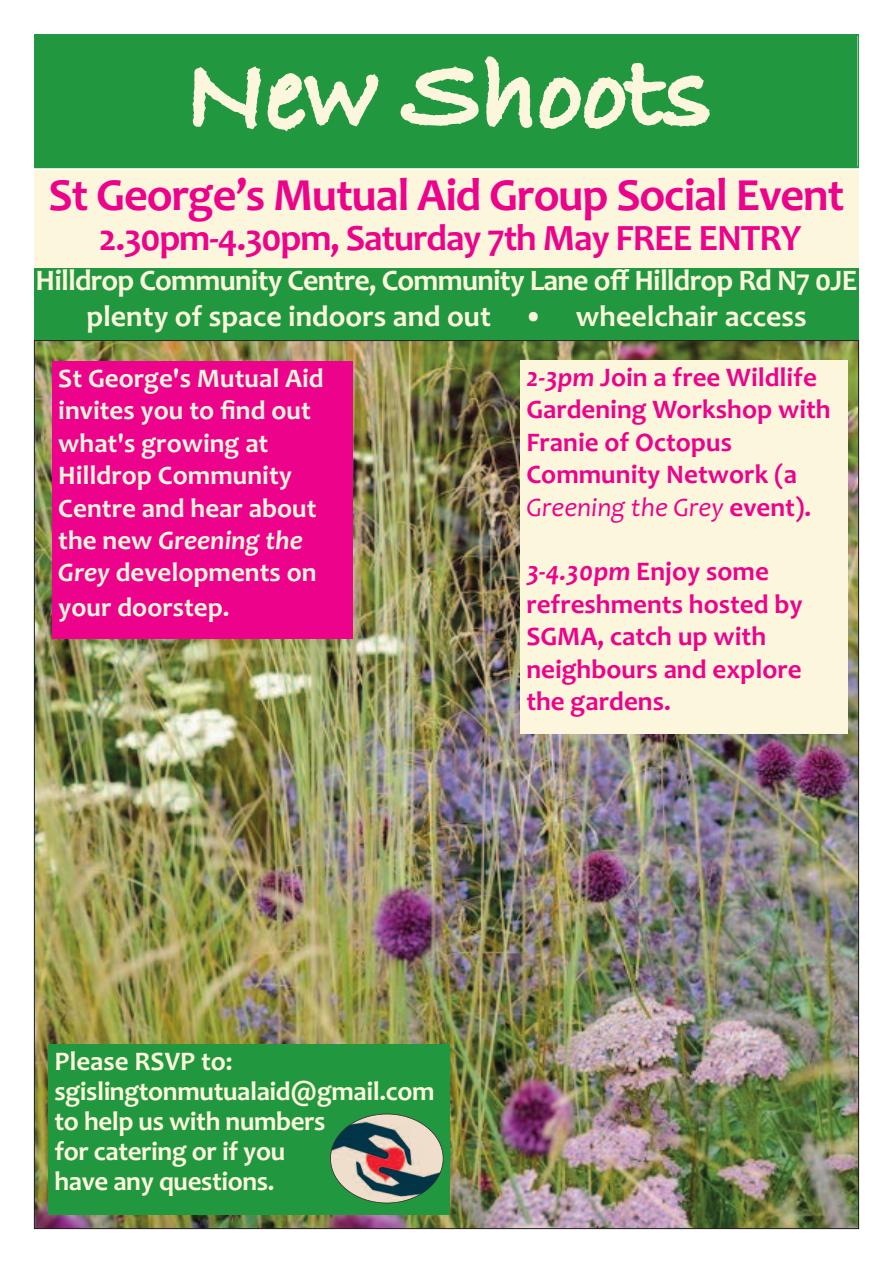
<style>
.page{position:relative;width:893px;height:1263px;background:#fff}
.page>*{position:absolute;margin:0;border:0;box-sizing:border-box;transform-origin:0 0}
.t1{font:700 105px "Bradley Hand ITCTT";color:#fcf7dc}
.t2{font:700 46.5px "Candara";letter-spacing:-.025em;color:#ed028c}
.t3{font:700 37.5px "Candara";letter-spacing:-.03em;color:#ed028c}
.t4{font:700 30px/36px "Candara";letter-spacing:-.025em;color:#fcf7dc;text-align:center}
.t5{font:700 27px/32.7px "Candara";color:#fcf7dc}
.t6{font:700 27px/32.4px "Candara";color:#ed028c}
.s1{font-style:italic}
.s2{font-weight:400;font-style:italic}
</style>
<div class="page">
<img style="left:36px;top:342px;width:821px;height:885px">
<div style="left:36px;top:36px;width:821px;height:131px;background:#21973f"></div>
<div style="left:34px;top:34px;width:825px;height:134px;border:2px solid #21973f"></div>
<div style="left:34px;top:170px;width:825px;height:122px;background:#fcf7dc"></div>
<div style="left:34px;top:269px;width:825px;height:71px;background:#21973f"></div>
<div style="left:48px;top:1044px;width:402px;height:170px;background:#21973f"></div>
<div style="left:52px;top:361px;width:301px;height:278px;background:#ed028c"></div>
<div style="left:520px;top:360px;width:328px;height:373px;background:#fcf7dc"></div>
<img style="left:330px;top:1114px;width:113px;height:89px;border-radius:50%">
<div style="left:330px;top:1114px;width:114px;height:89px;border:2px solid #231f20;border-radius:50%"></div>
<h1 class="t1" style="left:184px;top:14px;width:529px">New Shoots</h1>
<h2 class="t2" style="left:48px;top:167px;width:797px">St George’s Mutual Aid Group Social Event</h2>
<h3 class="t3" style="left:99px;top:215px;width:704px">2.30pm-4.30pm, Saturday 7th May FREE ENTRY</h3>
<p class="t4" style="left:36px;top:262px;width:823px">Hilldrop Community Centre, Community Lane off Hilldrop Rd N7 0JE plenty of space indoors and out • wheelchair access</p>
<p class="t5" style="left:58px;top:361px;width:267px">St George's Mutual Aid invites you to find out what's growing at<br>Hilldrop Community<br>Centre and hear about the new <span class="s1">Greening the<br>Grey</span> developments on your doorstep.</p>
<p class="t6" style="left:526px;top:360px;width:306px"><span class="s1">2-3pm</span> Join a free Wildlife<br>Gardening Workshop with<br>Franie of Octopus<br>Community Network (a<br><span class="s2">Greening the Grey</span> event).</p>
<p class="t6" style="left:526px;top:555px;width:278px"><span class="s1">3-4.30pm</span> Enjoy some refreshments hosted by<br>SGMA, catch up with neighbours and explore the gardens.</p>
<p class="t5" style="left:54px;top:1045px;width:382px;line-height:30px">Please RSVP to: sgislingtonmutualaid@gmail.com to help us with numbers<br>for catering or if you<br>have any questions.</p>
</div>
